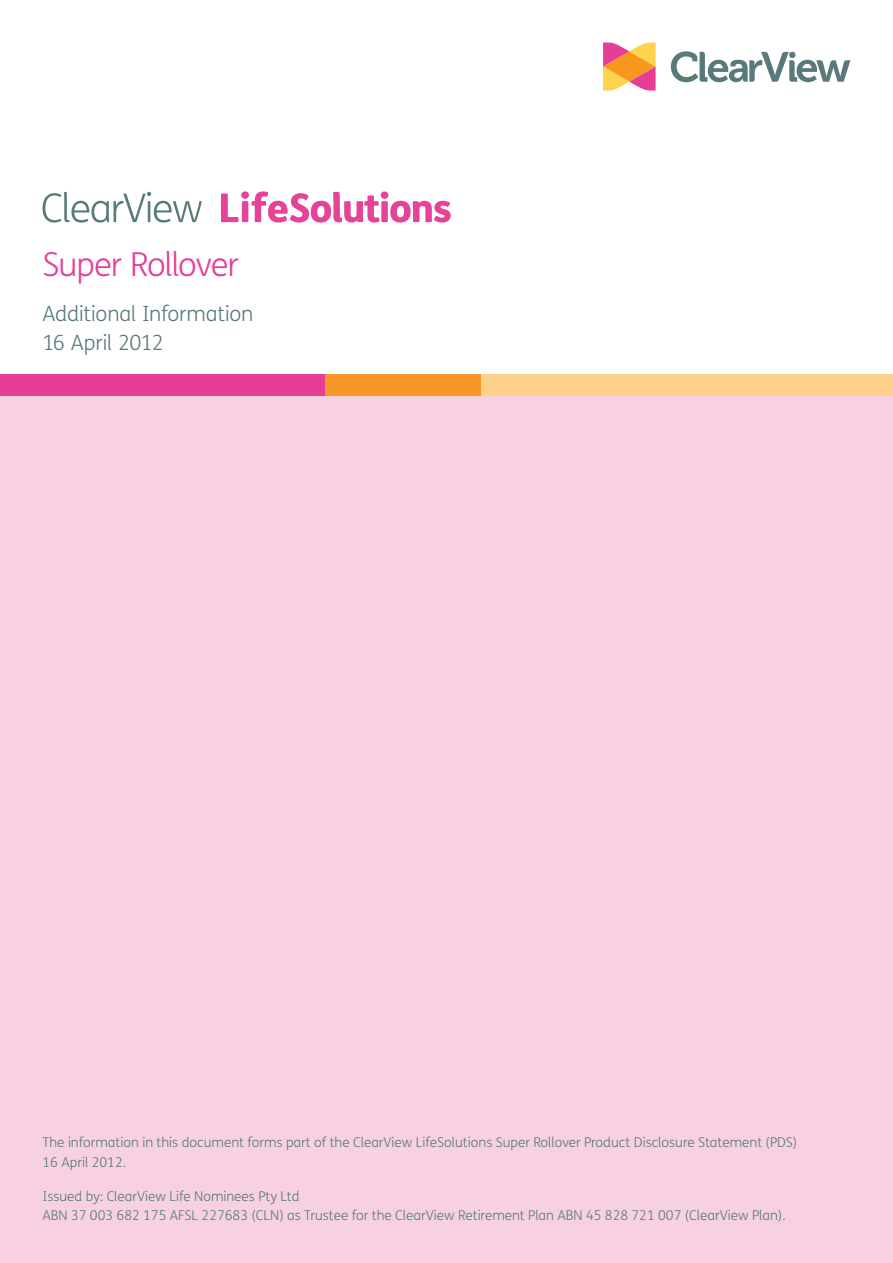
<style>
.page{position:relative;width:893px;height:1263px;background:#fff}
.page>*{position:absolute;margin:0;border:0;box-sizing:border-box;transform-origin:0 0}
.t1{font:300 33px "FS Me";letter-spacing:-.035em;color:#e63e97}
.t2{font:300 21px/28.5px "FS Me";letter-spacing:-.005em;color:#587a7b}
.t3{font:300 13.5px/19.5px "FS Me";color:#587a7b}
</style>
<div class="page">
<div style="left:0;top:383px;width:893px;height:880px;background:#f7d0e2"></div>
<div style="left:304px;top:374px;width:198px;height:21px;background:#f79727"></div>
<div style="left:482px;top:374px;width:411px;height:21px;background:#fed18b"></div>
<div style="left:0;top:374px;width:324px;height:21px;background:#e63e97"></div>
<svg style="left:43px;top:192px;width:159px;height:31px"></svg>
<svg style="left:221px;top:191px;width:230px;height:32px"></svg>
<svg style="left:603px;top:43px;width:53px;height:48px;background:#f59c6a"></svg>
<svg style="left:671px;top:51px;width:179px;height:31px"></svg>
<h1 class="t1" style="left:43px;top:242px;width:198px">Super Rollover</h1>
<h2 class="t2" style="left:43px;top:299px;width:212px">Additional Information<br>16 April 2012</h2>
<p class="t3" style="left:43px;top:1132px;width:756px">The information in this document forms part of the ClearView LifeSolutions Super Rollover Product Disclosure Statement (PDS)<br>16 April 2012.</p>
<p class="t3" style="left:43px;top:1186px;width:745px">Issued by: ClearView Life Nominees Pty Ltd<br>ABN 37 003 682 175 AFSL 227683 (CLN) as Trustee for the ClearView Retirement Plan ABN 45 828 721 007 (ClearView Plan).</p>
</div>
